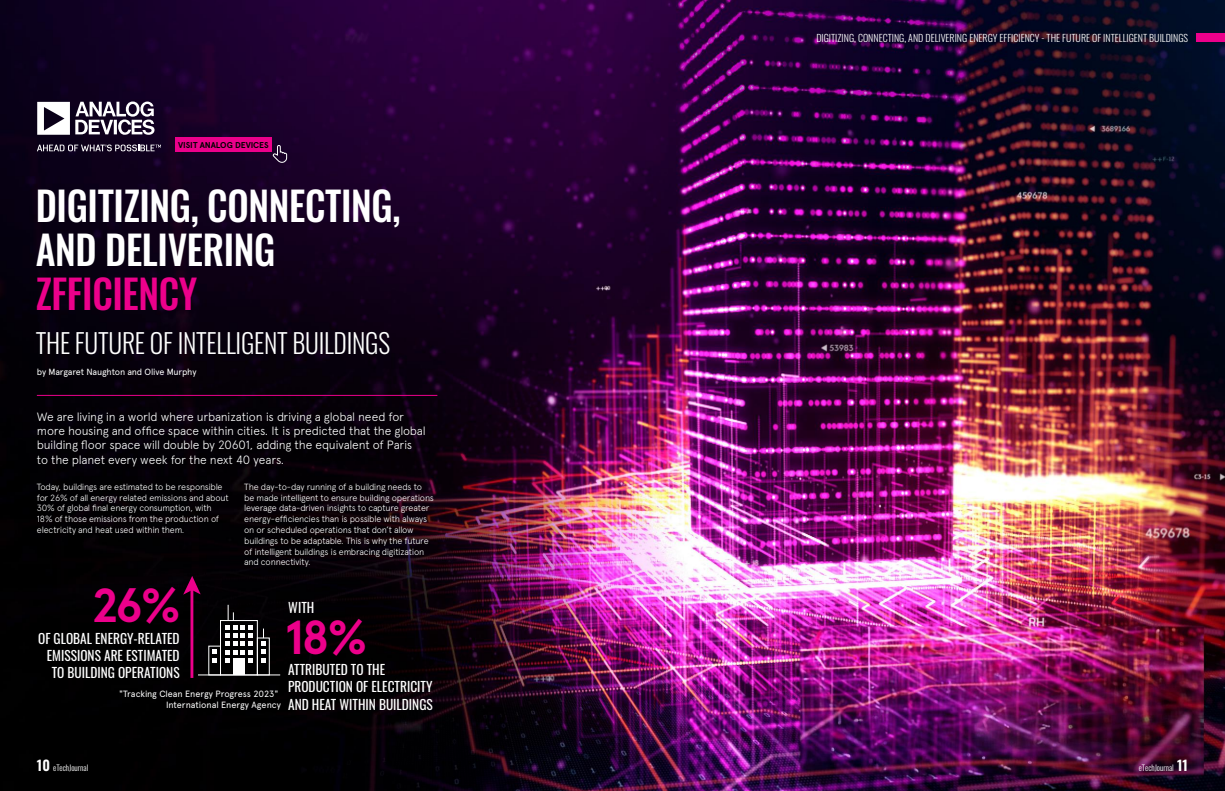
<style>
.page{position:relative;width:1225px;height:791px;background:#fff}
.page>*{position:absolute;margin:0;border:0;box-sizing:border-box;transform-origin:0 0}
.t1{font:700 47.7px "Apercu Avnet";color:#ec008b}
.t2{font:500 40px/44px "Oswald";letter-spacing:-.01em;color:#fff;scale:.95 1}
.t3{font:500 40px "Oswald";letter-spacing:-.01em;color:#ec008b;scale:.95 1}
.t4{font:300 27px "Oswald";letter-spacing:-.01em;color:#fff;scale:.95 1}
.t5{font:13.4px/17.2px "Oswald";color:#fff;text-align:right}
.t6{font:300 12px/14.4px "Apercu Avnet";letter-spacing:-.015em;color:#fff}
.t7{font:300 10px "Oswald";color:#fff}
.t8{font:9.1px/10.9px "Apercu Avnet";letter-spacing:-.005em;color:#fff;text-align:right}
.t9{font:300 9px/10.8px "Apercu Avnet";letter-spacing:-.025em;color:#fff}
.t10{font:9px "Apercu Avnet";letter-spacing:-.02em;color:#fff}
.t11{font:700 8.5px "Apercu Avnet";letter-spacing:-.01em;color:#000}
.t12{font:300 8px "Oswald";color:#fff}
.s1{font-weight:600;font-size:14px}
</style>
<div class="page">
<img style="left:0;top:0;width:1225px;height:791px">
<div style="left:175px;top:137px;width:97px;height:14px;background:#ec008b"></div>
<svg style="left:272px;top:145px;width:15px;height:18px"></svg>
<div style="left:1196px;top:34px;width:29px;height:8px;background:#ec008b"></div>
<svg style="left:37px;top:145px;width:124px;height:6px"></svg>
<svg style="left:37px;top:101px;width:118px;height:34px"></svg>
<svg style="left:183px;top:576px;width:18px;height:19px"></svg>
<hr style="left:190px;top:585px;width:3px;height:93px;background:#ec008b">
<hr style="left:198px;top:674px;width:82px;height:1px;background:#fff">
<div style="left:220px;top:620px;width:38px;height:55px;border:1px solid #fff"></div>
<div style="left:257px;top:638px;width:13px;height:37px;border:1px solid #fff"></div>
<div style="left:208px;top:646px;width:13px;height:29px;border:1px solid #fff"></div>
<svg style="left:212px;top:650px;width:4px;height:12px"></svg>
<div style="left:233px;top:658px;width:12px;height:17px;background:#fff"></div>
<svg style="left:225px;top:605px;width:28px;height:57px"></svg>
<svg style="left:262px;top:628px;width:4px;height:34px"></svg>
<hr style="left:37px;top:395px;width:400px;height:1px;background:#ec008b">
<p class="t11" style="left:178px;top:138px;width:92px">VISIT ANALOG DEVICES</p>
<h2 class="t2" style="left:36px;top:187px;width:385px">DIGITIZING, CONNECTING,<br>AND DELIVERING</h2>
<h2 class="t3" style="left:36px;top:273px;width:171px">ZFFICIENCY</h2>
<h3 class="t4" style="left:36px;top:319px;width:374px">THE FUTURE OF INTELLIGENT BUILDINGS</h3>
<p class="t10" style="left:37px;top:365px;width:161px">by Margaret Naughton and Olive Murphy</p>
<p class="t6" style="left:37px;top:408px;width:390px">We are living in a world where urbanization is driving a global need for more housing and office space within cities. It is predicted that the global building floor space will double by 20601, adding the equivalent of Paris to the planet every week for the next 40 years.</p>
<p class="t9" style="left:37px;top:480px;width:193px">Today, buildings are estimated to be responsible for 26% of all energy related emissions and about 30% of global final energy consumption, with 18% of those emissions from the production of electricity and heat used within them.</p>
<p class="t9" style="left:244px;top:480px;width:191px">The day-to-day running of a building needs to be made intelligent to ensure building operations leverage data-driven insights to capture greater energy-efficiencies than is possible with always on or scheduled operations that don’t allow buildings to be adaptable. This is why the future of intelligent buildings is embracing digitization and connectivity.</p>
<h1 class="t1" style="left:91px;top:569px;width:91px">26%</h1>
<h3 class="t5" style="left:288px;top:598px;width:28px">WITH</h3>
<h1 class="t1" style="left:284px;top:602px;width:85px">18%</h1>
<h3 class="t5" style="left:38px;top:628px;width:143px">OF GLOBAL ENERGY-RELATED<br>EMISSIONS ARE ESTIMATED<br>TO BUILDING OPERATIONS</h3>
<h3 class="t5" style="left:288px;top:660px;width:146px;text-align:left">ATTRIBUTED TO THE<br>PRODUCTION OF ELECTRICITY<br>AND HEAT WITHIN BUILDINGS</h3>
<p class="t8" style="left:119px;top:688px;width:163px">"Tracking Clean Energy Progress 2023"<br>International Energy Agency</p>
<p class="t7" style="left:816px;top:29px;width:373px">DIGITIZING, CONNECTING, AND DELIVERING ENERGY EFFICIENCY - THE FUTURE OF INTELLIGENT BUILDINGS</p>
<p class="t12" style="left:37px;top:760px;width:53px"><span class="s1">10</span> eTechJournal</p>
<p class="t12" style="left:1138px;top:760px;width:51px">eTechJournal <span class="s1">11</span></p>
</div>
